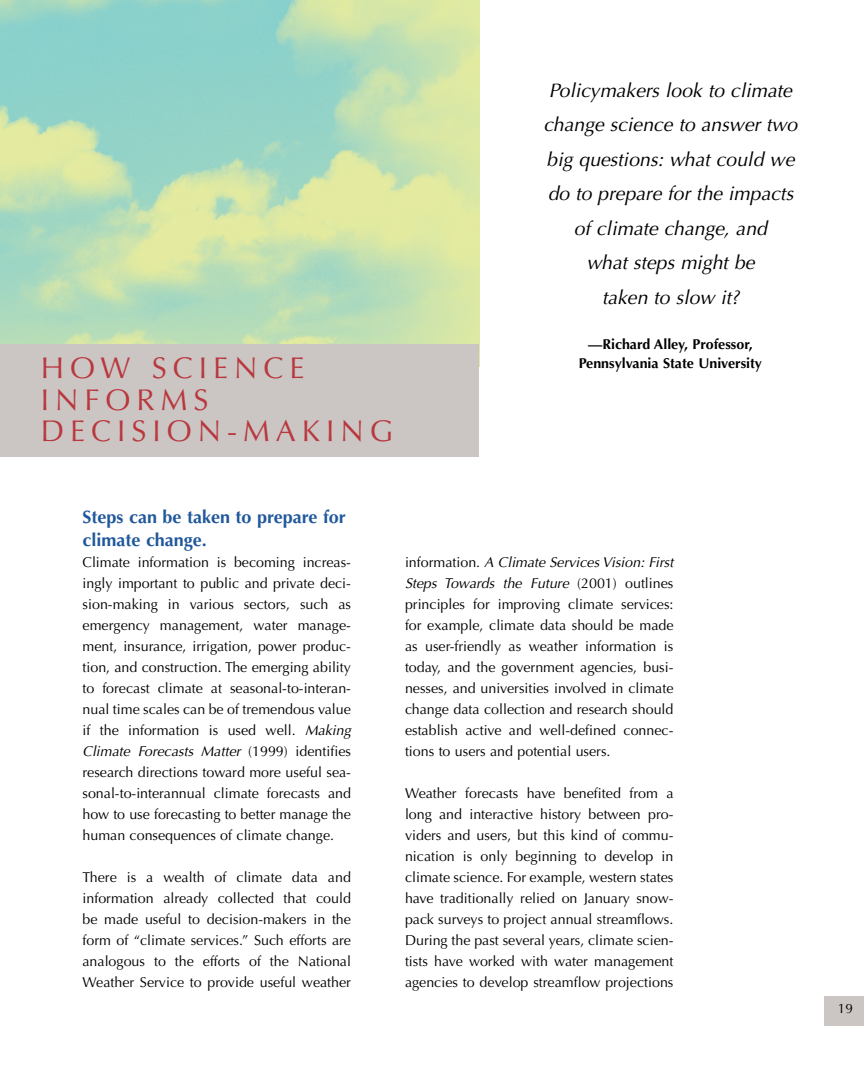
<style>
.page{position:relative;width:864px;height:1080px;background:#fff}
.page>*{position:absolute;margin:0;border:0;box-sizing:border-box;transform-origin:0 0}
.t1{font:30px/31.5px "Optima";letter-spacing:.2em;color:#b9383e}
.t2{font:italic 19.5px/34.5px "Optima";color:#000;text-align:center}
.t3{font:700 18px/22.5px "Optima";color:#20589b}
.t4{font:14.25px/21px "Optima";color:#000;text-align:justify}
.t5{font:700 14.25px/19.5px "Optima";color:#000;text-align:center}
.t6{font:13.5px "Optima";color:#000}
.s1{font-style:italic}
</style>
<div class="page">
<div style="left:824px;top:996px;width:40px;height:29px;background:#cbc6c4"></div>
<img style="left:0;top:0;width:479px;height:345px">
<div style="left:0;top:345px;width:479px;height:112px;background:#cbc6c4"></div>
<h1 class="t1" style="left:41px;top:353px;width:155px">Ho w Science<br>Informs<br>Decision</h1>
<h1 class="t1" style="left:227px;top:416px;width:42px">-making</h1>
<h2 class="t2" style="left:544px;top:73px;width:255px">Policymakers look to climate change science to answer two big questions: what could we do to prepare for the impacts of climate change, and<br>what steps might be<br>taken to slow it?</h2>
<p class="t5" style="left:579px;top:334px;width:185px">—Richard Alley, Professor,<br>Pennsylvania State University</p>
<p class="t3" style="left:82px;top:506px;width:265px">Steps can be taken to prepare for climate change.</p>
<p class="t4" style="left:82px;top:552px;width:270px">Climate information is becoming increas&shy;ingly important to public and private deci&shy;sion-making in various sectors, such as emergency management, water manage&shy;ment, insurance, irrigation, power produc&shy;tion, and construction. The emerging ability to forecast climate at seasonal-to-interan&shy;nual time scales can be of tremendous value if the information is used well. <span class="s1">Making Climate Forecasts Matter</span> (1999) identifies research directions toward more useful sea&shy;sonal-to-interannual climate forecasts and how to use forecasting to better manage the human consequences of climate change.</p>
<p class="t4" style="left:82px;top:867px;width:270px">There is a wealth of climate data and information already collected that could be made useful to decision-makers in the form of “climate services.” Such efforts are analogous to the efforts of the National Weather Service to provide useful weather</p>
<p class="t4" style="left:405px;top:552px;width:270px">information. <span class="s1">A Climate Services Vision: First Steps Towards the Future</span> (2001) outlines principles for improving climate services: for example, climate data should be made as user-friendly as weather information is today, and the government agencies, busi&shy;nesses, and universities involved in climate change data collection and research should establish active and well-defined connec&shy;tions to users and potential users.</p>
<p class="t4" style="left:405px;top:783px;width:270px">Weather forecasts have benefited from a long and interactive history between pro&shy;viders and users, but this kind of commu&shy;nication is only beginning to develop in climate science. For example, western states have traditionally relied on January snow&shy;pack surveys to project annual streamflows.<br>During the past several years, climate scien&shy;tists have worked with water management agencies to develop streamflow projections</p>
<p class="t6" style="left:838px;top:1000px;width:17px">19</p>
</div>
